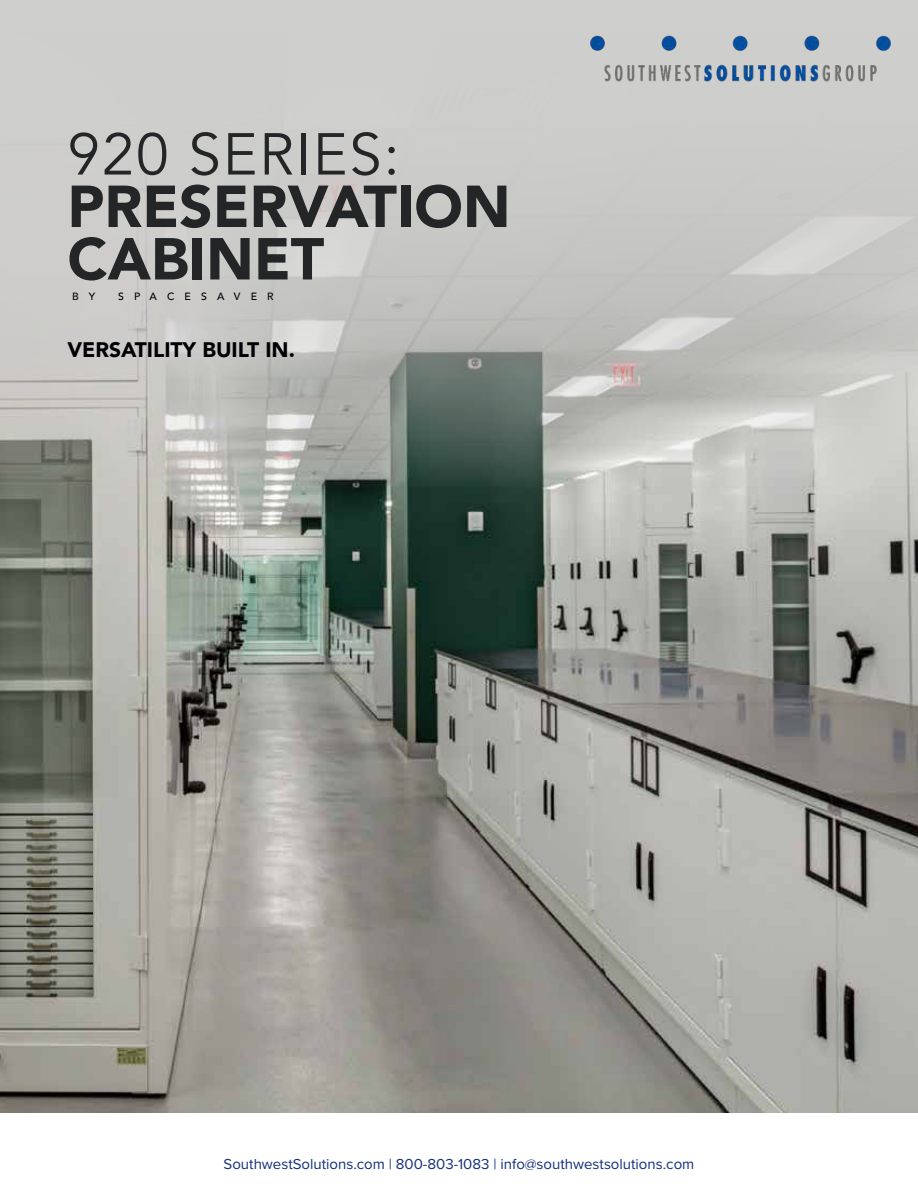
<style>
.page{position:relative;width:918px;height:1188px;background:#fff}
.page>*{position:absolute;margin:0;border:0;box-sizing:border-box;transform-origin:0 0}
.t1{font:900 58.5px/52.5px "Avenir";color:#232527}
.t2{font:58.5px "Avenir";letter-spacing:.03em;color:#232527}
.t3{font:900 21px "Avenir";color:#000104}
.t4{font:15px "Proxima Nova";color:#14307a}
.t5{font:500 10.5px "Avenir";letter-spacing:.96em;color:#000104}
</style>
<div class="page">
<img style="left:0;top:488px;width:918px;height:624px">
<svg style="left:0;top:0;width:918px;height:488px;background:#c1c2bf"></svg>
<img style="left:589px;top:35px;width:301px;height:47px">
<h1 class="t2" style="left:68px;top:120px;width:334px">920 SERIES:</h1>
<h1 class="t1" style="left:68px;top:179px;width:445px">PRESERVATION<br>CABINET</h1>
<p class="t5" style="left:72px;top:287px;width:25px">B Y</p>
<p class="t5" style="left:118px;top:287px;width:157px">SPACESAVER</p>
<h2 class="t3" style="left:68px;top:332px;width:229px">VERSATILITY BUILT IN.</h2>
<p class="t4" style="left:224px;top:1153px;width:472px">SouthwestSolutions.com | 800-803-1083 | info@southwestsolutions.com</p>
</div>
